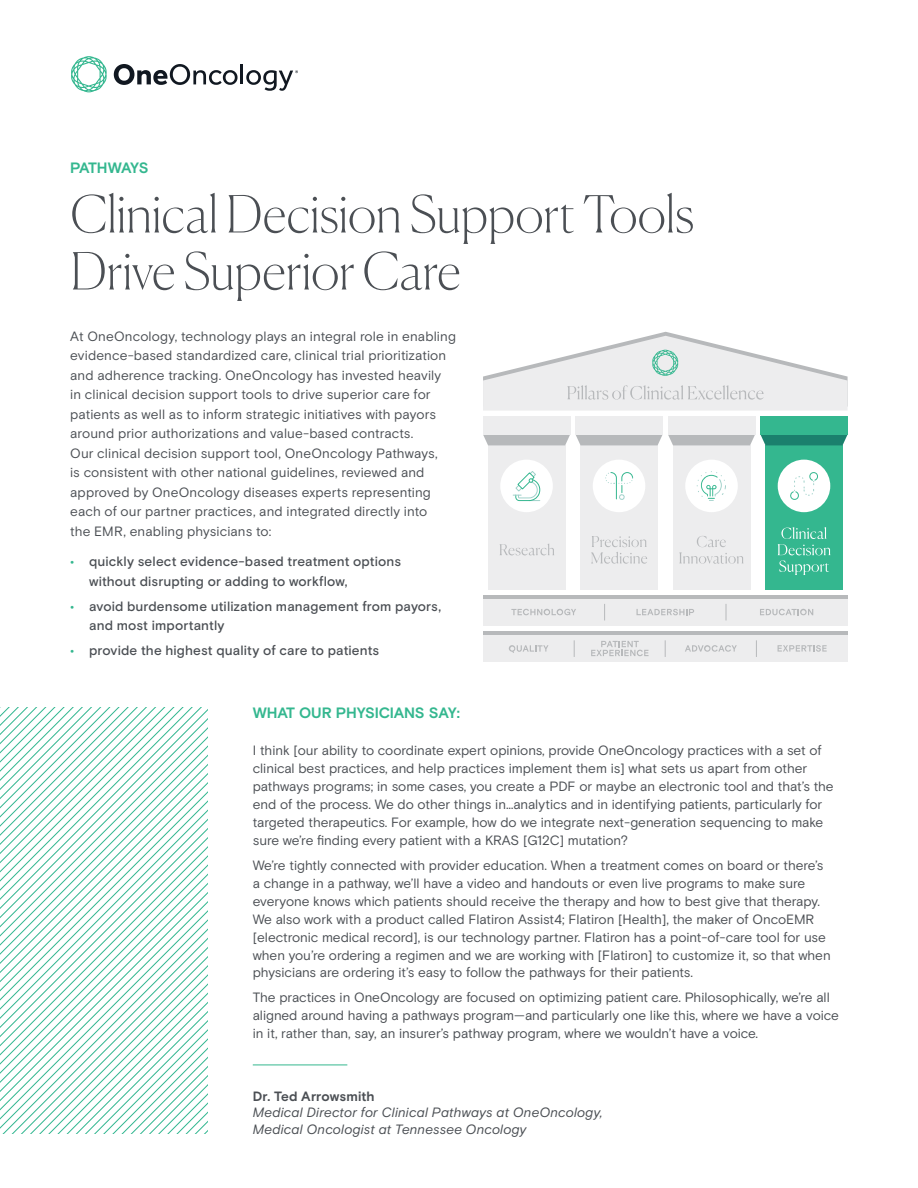
<style>
.page{position:relative;width:918px;height:1188px;background:#fff}
.page>*{position:absolute;margin:0;border:0;box-sizing:border-box;transform-origin:0 0}
.t1{font:100 51px/57px "Canela";letter-spacing:-.01em;color:#4b4f54}
.t2{font:700 15px "Basis Grotesque";letter-spacing:-.015em;color:#34b78f}
.t3{font:700 15px "Basis Grotesque";letter-spacing:-.05em;color:#34b78f}
.t4{font:13.5px/18px "Basis Grotesque";color:#4b4f54}
.t5{font:500 13.5px/19.5px "Basis Grotesque";letter-spacing:.01em;color:#4b4f54}
.t6{font:italic 13.5px/16.5px "Basis Grotesque";letter-spacing:.005em;color:#4b4f54}
.t7{font:700 13.5px "Basis Grotesque";letter-spacing:.005em;color:#4b4f54}
.s1{color:#34b78f}
</style>
<div class="page">
<svg style="left:0;top:709px;width:6px;height:425px"></svg>
<svg style="left:6px;top:708px;width:9px;height:426px"></svg>
<svg style="left:15px;top:708px;width:9px;height:426px"></svg>
<svg style="left:24px;top:708px;width:9px;height:426px"></svg>
<svg style="left:33px;top:708px;width:9px;height:426px"></svg>
<svg style="left:42px;top:708px;width:9px;height:426px"></svg>
<svg style="left:51px;top:708px;width:10px;height:426px"></svg>
<svg style="left:61px;top:708px;width:9px;height:426px"></svg>
<svg style="left:70px;top:708px;width:9px;height:426px"></svg>
<svg style="left:79px;top:708px;width:9px;height:426px"></svg>
<svg style="left:88px;top:708px;width:9px;height:426px"></svg>
<svg style="left:97px;top:708px;width:9px;height:426px"></svg>
<svg style="left:106px;top:708px;width:102px;height:426px"></svg>
<hr style="left:253px;top:1065px;width:94px;height:1px;background:#34b78f">
<div style="left:488px;top:445px;width:77px;height:144px;background:#ededee"></div>
<svg style="left:483px;top:434px;width:87px;height:11px"></svg>
<div style="left:483px;top:416px;width:87px;height:18px;background:#ededee"></div>
<div style="left:483px;top:595px;width:122px;height:31px;background:#ededee"></div>
<div style="left:605px;top:595px;width:121px;height:31px;background:#ededee"></div>
<div style="left:726px;top:595px;width:122px;height:31px;background:#ededee"></div>
<div style="left:500px;top:460px;width:53px;height:52px;background:#fff;border-radius:50%"></div>
<div style="left:581px;top:445px;width:77px;height:144px;background:#ededee"></div>
<div style="left:576px;top:416px;width:87px;height:18px;background:#ededee"></div>
<div style="left:593px;top:460px;width:52px;height:52px;background:#fff;border-radius:50%"></div>
<div style="left:673px;top:445px;width:77px;height:144px;background:#ededee"></div>
<div style="left:668px;top:416px;width:87px;height:18px;background:#ededee"></div>
<div style="left:685px;top:460px;width:53px;height:52px;background:#fff;border-radius:50%"></div>
<div style="left:766px;top:445px;width:77px;height:144px;background:#34b78f"></div>
<svg style="left:576px;top:434px;width:272px;height:11px;background:#91b2ad"></svg>
<div style="left:760px;top:416px;width:88px;height:18px;background:#34b78f"></div>
<div style="left:483px;top:632px;width:91px;height:30px;background:#ededee"></div>
<div style="left:574px;top:632px;width:91px;height:30px;background:#ededee"></div>
<div style="left:665px;top:632px;width:91px;height:30px;background:#ededee"></div>
<div style="left:756px;top:632px;width:92px;height:30px;background:#ededee"></div>
<svg style="left:483px;top:332px;width:365px;height:79px"></svg>
<svg style="left:778px;top:527px;width:52px;height:48px"></svg>
<svg style="left:511px;top:609px;width:65px;height:6px"></svg>
<svg style="left:637px;top:609px;width:57px;height:6px"></svg>
<svg style="left:760px;top:609px;width:53px;height:6px"></svg>
<svg style="left:509px;top:645px;width:39px;height:8px"></svg>
<svg style="left:685px;top:645px;width:52px;height:7px"></svg>
<svg style="left:591px;top:641px;width:58px;height:15px"></svg>
<svg style="left:777px;top:645px;width:50px;height:7px"></svg>
<svg style="left:679px;top:536px;width:64px;height:28px"></svg>
<svg style="left:591px;top:536px;width:56px;height:28px"></svg>
<svg style="left:500px;top:544px;width:54px;height:12px"></svg>
<svg style="left:574px;top:640px;width:1px;height:17px"></svg>
<svg style="left:665px;top:640px;width:1px;height:17px"></svg>
<svg style="left:756px;top:640px;width:1px;height:17px"></svg>
<svg style="left:726px;top:604px;width:1px;height:16px"></svg>
<svg style="left:604px;top:604px;width:1px;height:16px"></svg>
<hr style="left:483px;top:595px;width:122px;height:3px;background:#b7b9bb">
<hr style="left:605px;top:595px;width:121px;height:3px;background:#b7b9bb">
<hr style="left:483px;top:632px;width:91px;height:3px;background:#b7b9bb">
<hr style="left:665px;top:632px;width:91px;height:3px;background:#b7b9bb">
<hr style="left:574px;top:632px;width:91px;height:3px;background:#b7b9bb">
<hr style="left:756px;top:632px;width:92px;height:3px;background:#b7b9bb">
<hr style="left:726px;top:595px;width:122px;height:3px;background:#b7b9bb">
<div style="left:778px;top:460px;width:52px;height:52px;background:#fff;border-radius:50%"></div>
<svg style="left:513px;top:471px;width:28px;height:30px"></svg>
<svg style="left:790px;top:472px;width:28px;height:28px"></svg>
<svg style="left:697px;top:471px;width:29px;height:30px"></svg>
<svg style="left:605px;top:472px;width:29px;height:28px"></svg>
<svg style="left:71px;top:56px;width:36px;height:36px"></svg>
<svg style="left:114px;top:64px;width:184px;height:27px"></svg>
<p class="t3" style="left:70px;top:158px;width:80px">PATHWAYS</p>
<h1 class="t1" style="left:70px;top:181px;width:625px">Clinical Decision Support Tools<br>Drive Superior Care</h1>
<p class="t4" style="left:70px;top:326px;width:387px;line-height:19.5px">At OneOncology, technology plays an integral role in enabling evidence-based standardized care, clinical trial prioritization and adherence tracking. OneOncology has invested heavily<br>in clinical decision support tools to drive superior care for patients as well as to inform strategic initiatives with payors around prior authorizations and value-based contracts.<br>Our clinical decision support tool, OneOncology Pathways,<br>is consistent with other national guidelines, reviewed and approved by OneOncology diseases experts representing each of our partner practices, and integrated directly into<br>the EMR, enabling physicians to:</p>
<p class="t5" style="left:89px;top:552px;width:314px;text-indent:-19px"><span class="s1">•</span> quickly select evidence-based treatment options without disrupting or adding to workflow,</p>
<p class="t5" style="left:89px;top:596px;width:354px;text-indent:-19px"><span class="s1">•</span> avoid burdensome utilization management from payors, and most importantly</p>
<p class="t5" style="left:70px;top:640px;width:311px"><span class="s1">•</span> provide the highest quality of care to patients</p>
<p class="t2" style="left:253px;top:704px;width:209px">WHAT OUR PHYSICIANS SAY:</p>
<p class="t4" style="left:253px;top:741px;width:582px">I think [our ability to coordinate expert opinions, provide OneOncology practices with a set of clinical best practices, and help practices implement them is] what sets us apart from other pathways programs; in some cases, you create a PDF or maybe an electronic tool and that’s the end of the process. We do other things in…analytics and in identifying patients, particularly for targeted therapeutics. For example, how do we integrate next-generation sequencing to make sure we’re finding every patient with a KRAS [G12C] mutation?</p>
<p class="t4" style="left:253px;top:856px;width:579px">We’re tightly connected with provider education. When a treatment comes on board or there’s a change in a pathway, we’ll have a video and handouts or even live programs to make sure everyone knows which patients should receive the therapy and how to best give that therapy.<br>We also work with a product called Flatiron Assist4; Flatiron [Health], the maker of OncoEMR [electronic medical record], is our technology partner. Flatiron has a point-of-care tool for use when you’re ordering a regimen and we are working with [Flatiron] to customize it, so that when physicians are ordering it’s easy to follow the pathways for their patients.</p>
<p class="t4" style="left:253px;top:988px;width:588px">The practices in OneOncology are focused on optimizing patient care. Philosophically, we’re all aligned around having a pathways program—and particularly one like this, where we have a voice in it, rather than, say, an insurer’s pathway program, where we wouldn’t have a voice.</p>
<p class="t7" style="left:253px;top:1088px;width:123px">Dr. Ted Arrowsmith</p>
<p class="t6" style="left:253px;top:1104px;width:351px">Medical Director for Clinical Pathways at OneOncology,<br>Medical Oncologist at Tennessee Oncology</p>
</div>
